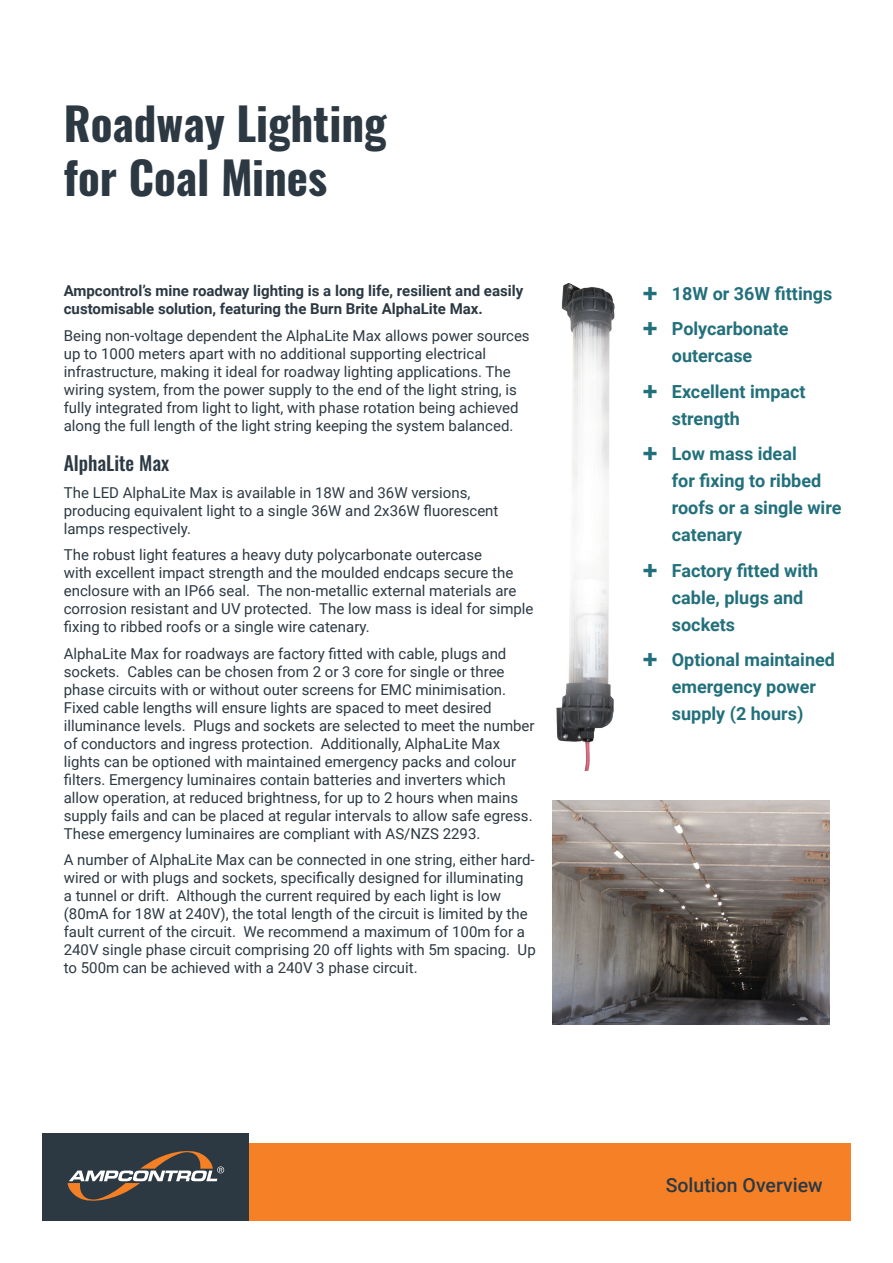
<style>
.page{position:relative;width:893px;height:1263px;background:#fff}
.page>*{position:absolute;margin:0;border:0;box-sizing:border-box;transform-origin:0 0}
.t1{font:700 45px/54px "Oswald";color:#2c3943}
.t2{font:500 19.5px "Roboto";color:#2c3943}
.t3{font:500 19.5px "Oswald";color:#2c3943}
.t4{font:700 18px/27px "Roboto";color:#22707b}
.Paragraph{font:15px/18px "Roboto";color:#2c3943}
.Paragraph_Bold{font:700 15px/18px "Roboto";color:#2c3943}
</style>
<div class="page">
<div style="left:240px;top:1143px;width:610px;height:77px;background:#f58026"></div>
<div style="left:43px;top:1133px;width:206px;height:87px;background:#2c3943"></div>
<svg style="left:68px;top:1151px;width:156px;height:50px"></svg>
<img style="left:556px;top:283px;width:59px;height:487px">
<img style="left:553px;top:800px;width:276px;height:225px">
<h1 class="t1" style="left:64px;top:93px;width:324px">Roadway Lighting for Coal Mines</h1>
<p class="Paragraph_Bold" style="left:64px;top:281px;width:461px">Ampcontrol’s mine roadway lighting is a long life, resilient and easily customisable solution, featuring the Burn Brite AlphaLite Max.</p>
<p class="Paragraph" style="left:64px;top:326px;width:467px">Being non-voltage dependent the AlphaLite Max allows power sources up to 1000 meters apart with no additional supporting electrical infrastructure, making it ideal for roadway lighting applications. The wiring system, from the power supply to the end of the light string, is fully integrated from light to light, with phase rotation being achieved along the full length of the light string keeping the system balanced.</p>
<h3 class="t3" style="left:64px;top:446px;width:107px">AlphaLite Max</h3>
<p class="Paragraph" style="left:64px;top:483px;width:436px">The LED AlphaLite Max is available in 18W and 36W versions, producing equivalent light to a single 36W and 2x36W fluorescent lamps respectively.</p>
<p class="Paragraph" style="left:64px;top:545px;width:471px">The robust light features a heavy duty polycarbonate outercase<br>with excellent impact strength and the moulded endcaps secure the enclosure with an IP66 seal. The non-metallic external materials are corrosion resistant and UV protected. The low mass is ideal for simple fixing to ribbed roofs or a single wire catenary.</p>
<p class="Paragraph" style="left:64px;top:644px;width:472px">AlphaLite Max for roadways are factory fitted with cable, plugs and sockets. Cables can be chosen from 2 or 3 core for single or three phase circuits with or without outer screens for EMC minimisation.<br>Fixed cable lengths will ensure lights are spaced to meet desired illuminance levels. Plugs and sockets are selected to meet the number of conductors and ingress protection. Additionally, AlphaLite Max lights can be optioned with maintained emergency packs and colour filters. Emergency luminaires contain batteries and inverters which allow operation, at reduced brightness, for up to 2 hours when mains supply fails and can be placed at regular intervals to allow safe egress.<br>These emergency luminaires are compliant with AS/NZS 2293.</p>
<p class="Paragraph" style="left:64px;top:850px;width:473px">A number of AlphaLite Max can be connected in one string, either hard&shy;wired or with plugs and sockets, specifically designed for illuminating<br>a tunnel or drift. Although the current required by each light is low (80mA for 18W at 240V), the total length of the circuit is limited by the fault current of the circuit. We recommend a maximum of 100m for a 240V single phase circuit comprising 20 off lights with 5m spacing. Up to 500m can be achieved with a 240V 3 phase circuit.</p>
<p class="t4" style="left:672px;top:279px;width:162px">18W or 36W fittings</p>
<p class="t4" style="left:672px;top:315px;width:118px">Polycarbonate outercase</p>
<p class="t4" style="left:672px;top:377px;width:135px">Excellent impact strength</p>
<p class="t4" style="left:672px;top:440px;width:171px">Low mass ideal<br>for fixing to ribbed roofs or a single wire catenary</p>
<p class="t4" style="left:672px;top:556px;width:148px">Factory fitted with cable, plugs and sockets</p>
<p class="t4" style="left:672px;top:646px;width:165px">Optional maintained emergency power supply (2 hours)</p>
<h2 class="t2" style="left:666px;top:1171px;width:159px">Solution Overview</h2>
</div>
